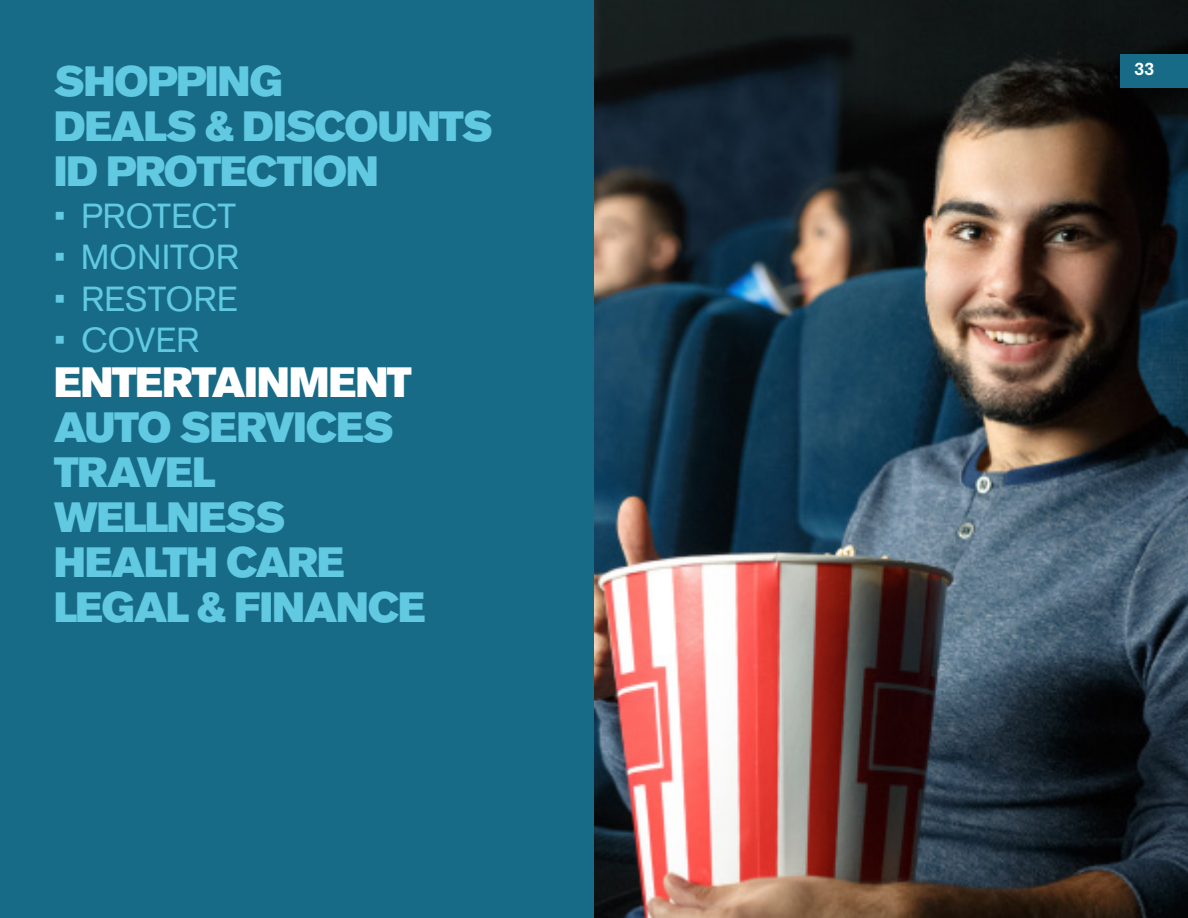
<style>
.page{position:relative;width:1188px;height:918px;background:#fff}
.page>*{position:absolute;margin:0;border:0;box-sizing:border-box;transform-origin:0 0}
.t1{font:42px/45px "Akzidenz Grotesk BE Super";letter-spacing:-.025em;color:#61c9e2}
.t2{font:42px "Akzidenz Grotesk BE Super";letter-spacing:-.01em;color:#fff}
.t3{font:34.5px "Akzidenz Grotesk BE";color:#61c9e2}
.t4{font:500 18px "Akzidenz Grotesk BE";color:#fff}
</style>
<div class="page">
<div style="left:0;top:0;width:594px;height:918px;background:#176b87"></div>
<img style="left:594px;top:0;width:594px;height:918px">
<div style="left:1120px;top:54px;width:68px;height:34px;background:#176b87"></div>
<p class="t1" style="left:54px;top:59px;width:440px">SHOPPING<br>DEALS &amp; DISCOUNTS<br>ID PROTECTION</p>
<p class="t3" style="left:54px;top:195px;width:184px">• PROTECT</p>
<p class="t3" style="left:54px;top:237px;width:186px">• MONITOR</p>
<p class="t3" style="left:54px;top:278px;width:185px">• RESTORE</p>
<p class="t3" style="left:54px;top:319px;width:147px">• COVER</p>
<p class="t2" style="left:54px;top:358px;width:359px">ENTERTAINMENT</p>
<p class="t1" style="left:54px;top:405px;width:373px">AUTO SERVICES<br>TRAVEL<br>WELLNESS<br>HEALTH CARE<br>LEGAL &amp; FINANCE</p>
<p class="t4" style="left:1134px;top:58px;width:22px">33</p>
</div>
